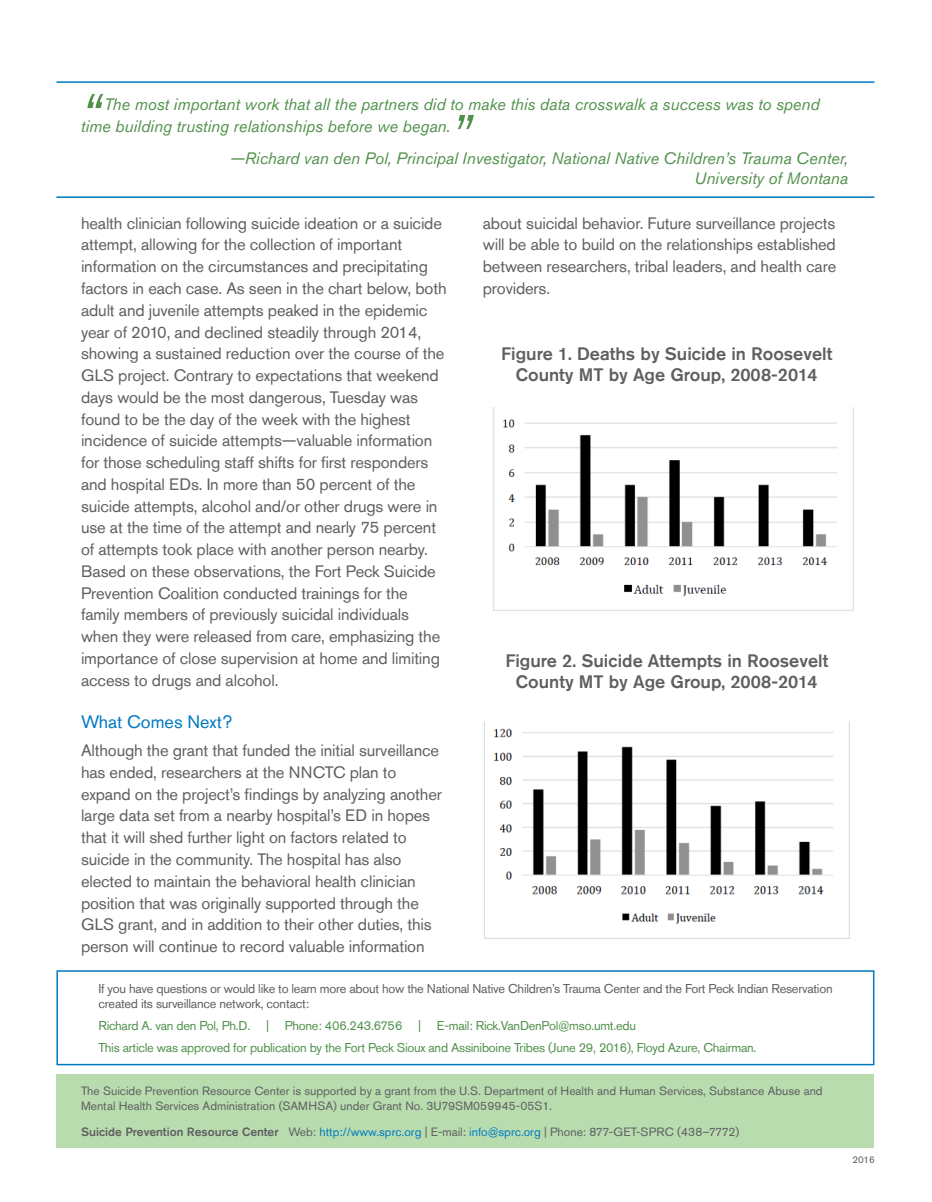
<style>
.page{position:relative;width:932px;height:1202px;background:#fff}
.page>*{position:absolute;margin:0;border:0;box-sizing:border-box;transform-origin:0 0}
.t1{font:italic 54px "Akzidenz Grotesk Std";color:#51914c}
.t2{font:500 18px/21px "Akzidenz Grotesk Std";color:#5f5f62;text-align:center}
.t3{font:18px "Akzidenz Grotesk Std";color:#0079c2}
.t4{font:16.5px/21.8px "Akzidenz Grotesk Std";letter-spacing:-.01em;color:#5f5f62}
.t5{font:italic 16.5px/22.5px "Akzidenz Grotesk Std";color:#51914c}
.t6{font:12.75px "Akzidenz Grotesk Std";letter-spacing:-.02em;color:#51914c}
.t7{font:12.75px/15.3px "Akzidenz Grotesk Std";letter-spacing:-.02em;color:#5f5f62}
.t8{font:12px/14.4px "Akzidenz Grotesk Std";color:#5f5f62}
.t9{font:500 12px "Akzidenz Grotesk Std";color:#5f5f62}
.t10{font:9.75px "Akzidenz Grotesk Std";color:#5f5f62}
.s1{color:#0079c2}
</style>
<div class="page">
<div style="left:56px;top:1074px;width:818px;height:74px;background:#b8dcae"></div>
<div style="left:56px;top:970px;width:818px;height:95px;border:2px solid #0079c2"></div>
<hr style="left:56px;top:81px;width:818px;height:2px;background:#0079c2">
<hr style="left:56px;top:196px;width:818px;height:2px;background:#0079c2">
<img style="left:493px;top:408px;width:361px;height:203px">
<img style="left:484px;top:721px;width:365px;height:217px">
<p class="t1" style="left:81px;top:81px;width:21px">“</p>
<p class="t5" style="left:81px;top:92px;width:740px;text-indent:23px">The most important work that all the partners did to make this data crosswalk a success was to spend time building trusting relationships before we began.</p>
<p class="t1" style="left:450px;top:102px;width:21px">”</p>
<p class="t5" style="left:230px;top:148px;width:619px;line-height:19.8px;text-align:right">—Richard van den Pol, Principal Investigator, National Native Children’s Trauma Center,<br>University of Montana</p>
<p class="t4" style="left:81px;top:212px;width:367px">health clinician following suicide ideation or a suicide attempt, allowing for the collection of important information on the circumstances and precipitating factors in each case. As seen in the chart below, both adult and juvenile attempts peaked in the epidemic year of 2010, and declined steadily through 2014, showing a sustained reduction over the course of the GLS project. Contrary to expectations that weekend days would be the most dangerous, Tuesday was found to be the day of the week with the highest incidence of suicide attempts—valuable information for those scheduling staff shifts for first responders and hospital EDs. In more than 50 percent of the suicide attempts, alcohol and/or other drugs were in use at the time of the attempt and nearly 75 percent of attempts took place with another person nearby.<br>Based on these observations, the Fort Peck Suicide Prevention Coalition conducted trainings for the family members of previously suicidal individuals when they were released from care, emphasizing the importance of close supervision at home and limiting access to drugs and alcohol.</p>
<h2 class="t3" style="left:81px;top:710px;width:153px">What Comes Next?</h2>
<p class="t4" style="left:81px;top:739px;width:362px">Although the grant that funded the initial surveillance has ended, researchers at the NNCTC plan to expand on the project’s findings by analyzing another large data set from a nearby hospital’s ED in hopes that it will shed further light on factors related to suicide in the community. The hospital has also elected to maintain the behavioral health clinician position that was originally supported through the GLS grant, and in addition to their other duties, this person will continue to record valuable information</p>
<p class="t4" style="left:483px;top:212px;width:355px;text-align:justify">about suicidal behavior. Future surveillance projects will be able to build on the relationships established between researchers, tribal leaders, and health care providers.</p>
<h3 class="t2" style="left:501px;top:343px;width:332px">Figure 1. Deaths by Suicide in Roosevelt<br>County MT by Age Group, 2008-2014</h3>
<h3 class="t2" style="left:505px;top:650px;width:324px">Figure 2. Suicide Attempts in Roosevelt<br>County MT by Age Group, 2008-2014</h3>
<p class="t7" style="left:98px;top:980px;width:735px">If you have questions or would like to learn more about how the National Native Children’s Trauma Center and the Fort Peck Indian Reservation created its surveillance network, contact:</p>
<p class="t6" style="left:98px;top:1018px;width:539px">Richard A. van den Pol, Ph.D. | Phone: 406.243.6756 | E-mail: Rick.VanDenPol@mso.umt.edu</p>
<p class="t6" style="left:98px;top:1040px;width:659px">This article was approved for publication by the Fort Peck Sioux and Assiniboine Tribes (June 29, 2016), Floyd Azure, Chairman.</p>
<p class="t8" style="left:81px;top:1083px;width:743px">The Suicide Prevention Resource Center is supported by a grant from the U.S. Department of Health and Human Services, Substance Abuse and<br>Mental Health Services Administration (SAMHSA) under Grant No. 3U79SM059945-05S1.</p>
<p class="t9" style="left:81px;top:1124px;width:199px">Suicide Prevention Resource Center</p>
<p class="t8" style="left:288px;top:1124px;width:452px">Web: <span class="s1">http://www.sprc.org</span> | E-mail: <span class="s1">info@sprc.org</span> | Phone: 877-GET-SPRC (438–7772)</p>
<p class="t10" style="left:852px;top:1153px;width:24px">2016</p>
</div>
